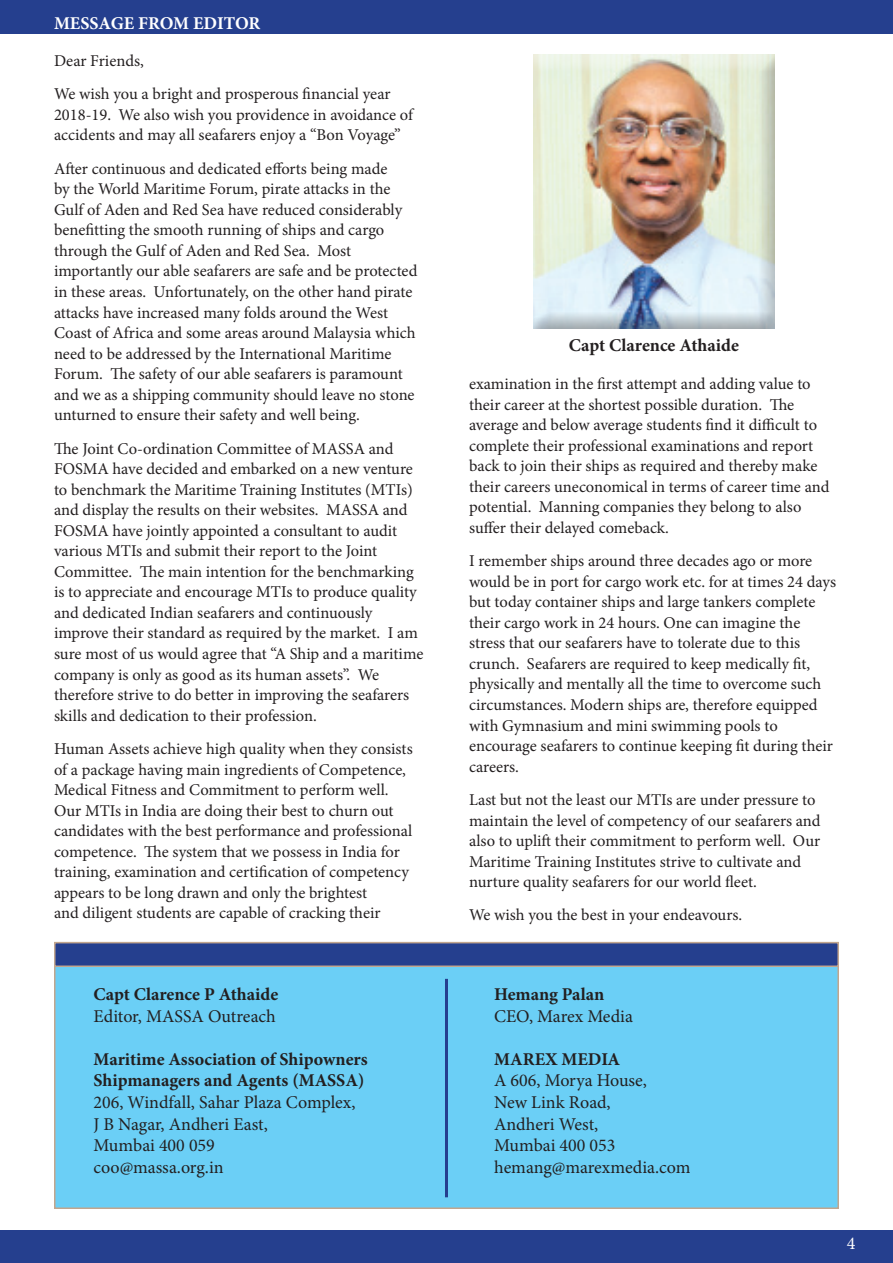
<style>
.page{position:relative;width:893px;height:1263px;background:#fff}
.page>*{position:absolute;margin:0;border:0;box-sizing:border-box;transform-origin:0 0}
.t1{font:18px/21.6px "Minion Pro";color:#231f20}
.t2{font:700 18px/21.6px "Minion Pro";color:#231f20}
.t3{font:700 18px "Minion Pro";color:#fff}
.t4{font:18px "Minion Pro";color:#fff}
.t5{font:16.5px/20.5px "Minion Pro";letter-spacing:-.005em;color:#231f20}
</style>
<div class="page">
<div style="left:0;top:0;width:893px;height:33px;background:#253f8e"></div>
<div style="left:0;top:1230px;width:893px;height:33px;background:#253f8e"></div>
<div style="left:54px;top:942px;width:785px;height:267px;background:#6bcff6;border:2px solid #c2a68e"></div>
<div style="left:54px;top:942px;width:785px;height:25px;background:#253f8e;border:2px solid #c2a68e"></div>
<hr style="left:445px;top:979px;width:3px;height:218px;background:#253f8e">
<div style="left:523px;top:53px;width:262px;height:276px;background:#231f20;opacity:.5"></div>
<p class="t3" style="left:54px;top:11px;width:208px">MESSAGE FROM EDITOR</p>
<p class="t5" style="left:54px;top:44px;width:338px;line-height:33.3px">Dear Friends,<br>We wish you a bright and prosperous financial year</p>
<p class="t5" style="left:54px;top:104px;width:361px">2018-19. We also wish you providence in avoidance of accidents and may all seafarers enjoy a “Bon Voyage”</p>
<p class="t5" style="left:54px;top:158px;width:365px">After continuous and dedicated efforts being made<br>by the World Maritime Forum, pirate attacks in the Gulf of Aden and Red Sea have reduced considerably benefitting the smooth running of ships and cargo through the Gulf of Aden and Red Sea. Most importantly our able seafarers are safe and be protected in these areas. Unfortunately, on the other hand pirate attacks have increased many folds around the West Coast of Africa and some areas around Malaysia which need to be addressed by the International Maritime Forum. The safety of our able seafarers is paramount and we as a shipping community should leave no stone unturned to ensure their safety and well being.</p>
<p class="t5" style="left:54px;top:438px;width:371px">The Joint Co-ordination Committee of MASSA and FOSMA have decided and embarked on a new venture to benchmark the Maritime Training Institutes (MTIs) and display the results on their websites. MASSA and FOSMA have jointly appointed a consultant to audit various MTIs and submit their report to the Joint Committee. The main intention for the benchmarking is to appreciate and encourage MTIs to produce quality and dedicated Indian seafarers and continuously improve their standard as required by the market. I am sure most of us would agree that “A Ship and a maritime company is only as good as its human assets”. We therefore strive to do better in improving the seafarers skills and dedication to their profession.</p>
<p class="t5" style="left:54px;top:738px;width:360px">Human Assets achieve high quality when they consists of a package having main ingredients of Competence, Medical Fitness and Commitment to perform well.<br>Our MTIs in India are doing their best to churn out candidates with the best performance and professional competence. The system that we possess in India for training, examination and certification of competency appears to be long drawn and only the brightest<br>and diligent students are capable of cracking their</p>
<p class="t2" style="left:94px;top:983px;width:186px">Capt Clarence P Athaide</p>
<p class="t1" style="left:94px;top:1005px;width:184px">Editor, MASSA Outreach</p>
<p class="t2" style="left:94px;top:1048px;width:276px">Maritime Association of Shipowners<br>Shipmanagers and Agents (MASSA)</p>
<p class="t1" style="left:94px;top:1091px;width:264px">206, Windfall, Sahar Plaza Complex,<br>J B Nagar, Andheri East,<br>Mumbai 400 059<br>coo@massa.org.in</p>
<p class="t2" style="left:569px;top:334px;width:172px">Capt Clarence Athaide</p>
<p class="t5" style="left:469px;top:374px;width:362px">examination in the first attempt and adding value to their career at the shortest possible duration. The average and below average students find it difficult to complete their professional examinations and report back to join their ships as required and thereby make their careers uneconomical in terms of career time and potential. Manning companies they belong to also suffer their delayed comeback.</p>
<p class="t5" style="left:469px;top:551px;width:369px">I remember ships around three decades ago or more would be in port for cargo work etc. for at times 24 days but today container ships and large tankers complete their cargo work in 24 hours. One can imagine the stress that our seafarers have to tolerate due to this crunch. Seafarers are required to keep medically fit, physically and mentally all the time to overcome such circumstances. Modern ships are, therefore equipped with Gymnasium and mini swimming pools to encourage seafarers to continue keeping fit during their careers.</p>
<p class="t5" style="left:469px;top:789px;width:353px">Last but not the least our MTIs are under pressure to maintain the level of competency of our seafarers and also to uplift their commitment to perform well. Our Maritime Training Institutes strive to cultivate and nurture quality seafarers for our world fleet.</p>
<p class="t5" style="left:469px;top:905px;width:275px">We wish you the best in your endeavours.</p>
<p class="t2" style="left:494px;top:983px;width:112px">Hemang Palan</p>
<p class="t1" style="left:494px;top:1005px;width:140px">CEO, Marex Media</p>
<p class="t2" style="left:494px;top:1048px;width:128px">MAREX MEDIA</p>
<p class="t1" style="left:494px;top:1070px;width:198px">A 606, Morya House,<br>New Link Road,<br>Andheri West,<br>Mumbai 400 053 hemang@marexmedia.com</p>
<p class="t4" style="left:847px;top:1231px;width:10px">4</p>
</div>
